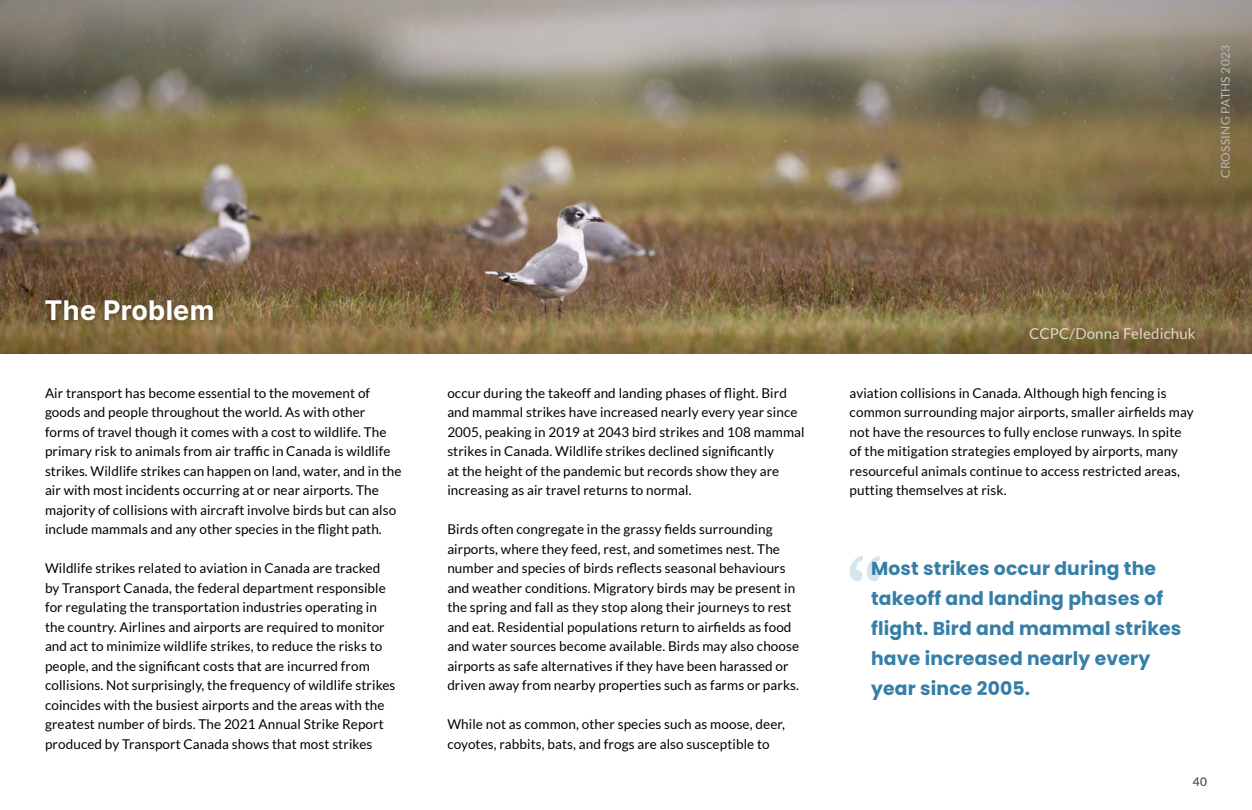
<style>
.page{position:relative;width:1252px;height:810px;background:#fff}
.page>*{position:absolute;margin:0;border:0;box-sizing:border-box;transform-origin:0 0}
.t1{font:700 27px "Inter";letter-spacing:.01em;color:#fff}
.t2{font:700 18.75px/30px "Poppins";letter-spacing:.01em;color:#357ea7}
.t3{font:15px "Lato";letter-spacing:.01em;color:#fff}
.t4{font:13.5px/19.5px "Lato";letter-spacing:.01em;color:#000}
.t5{font:12px "Lato";letter-spacing:.02em;color:#b8b8b8}
.t6{font:600 12px "Lato";color:#4f4f4f}
</style>
<div class="page">
<img style="left:0;top:0;width:1252px;height:354px">
<div style="left:39px;top:294px;width:180px;height:33px;background:#000;opacity:.35"></div>
<svg style="left:849px;top:556px;width:31px;height:25px"></svg>
<p class="t5" style="left:1219px;top:178px;width:134px;rotate:-90deg">CROSSING PATHS 2023</p>
<h1 class="t1" style="left:45px;top:290px;width:171px">The Problem</h1>
<p class="t4" style="left:45px;top:383px;width:358px">Air transport has become essential to the movement of goods and people throughout the world. As with other forms of travel though it comes with a cost to wildlife. The primary risk to animals from air traffic in Canada is wildlife strikes. Wildlife strikes can happen on land, water, and in the air with most incidents occurring at or near airports. The majority of collisions with aircraft involve birds but can also include mammals and any other species in the flight path.</p>
<p class="t4" style="left:45px;top:559px;width:352px">Wildlife strikes related to aviation in Canada are tracked by Transport Canada, the federal department responsible for regulating the transportation industries operating in the country. Airlines and airports are required to monitor and act to minimize wildlife strikes, to reduce the risks to people, and the significant costs that are incurred from collisions. Not surprisingly, the frequency of wildlife strikes coincides with the busiest airports and the areas with the greatest number of birds. The 2021 Annual Strike Report produced by Transport Canada shows that most strikes</p>
<p class="t4" style="left:447px;top:383px;width:359px">occur during the takeoff and landing phases of flight. Bird and mammal strikes have increased nearly every year since 2005, peaking in 2019 at 2043 bird strikes and 108 mammal strikes in Canada. Wildlife strikes declined significantly<br>at the height of the pandemic but records show they are increasing as air travel returns to normal.</p>
<p class="t4" style="left:447px;top:520px;width:353px">Birds often congregate in the grassy fields surrounding airports, where they feed, rest, and sometimes nest. The number and species of birds reflects seasonal behaviours and weather conditions. Migratory birds may be present in the spring and fall as they stop along their journeys to rest and eat. Residential populations return to airfields as food and water sources become available. Birds may also choose airports as safe alternatives if they have been harassed or driven away from nearby properties such as farms or parks.</p>
<p class="t4" style="left:447px;top:714px;width:339px">While not as common, other species such as moose, deer, coyotes, rabbits, bats, and frogs are also susceptible to</p>
<p class="t3" style="left:1029px;top:325px;width:168px">CCPC/Donna Feledichuk</p>
<p class="t4" style="left:849px;top:383px;width:346px">aviation collisions in Canada. Although high fencing is common surrounding major airports, smaller airfields may not have the resources to fully enclose runways. In spite of the mitigation strategies employed by airports, many resourceful animals continue to access restricted areas, putting themselves at risk.</p>
<h2 class="t2" style="left:871px;top:553px;width:312px">Most strikes occur during the takeoff and landing phases of flight. Bird and mammal strikes have increased nearly every year since 2005.</h2>
<p class="t6" style="left:1193px;top:773px;width:16px">40</p>
</div>
